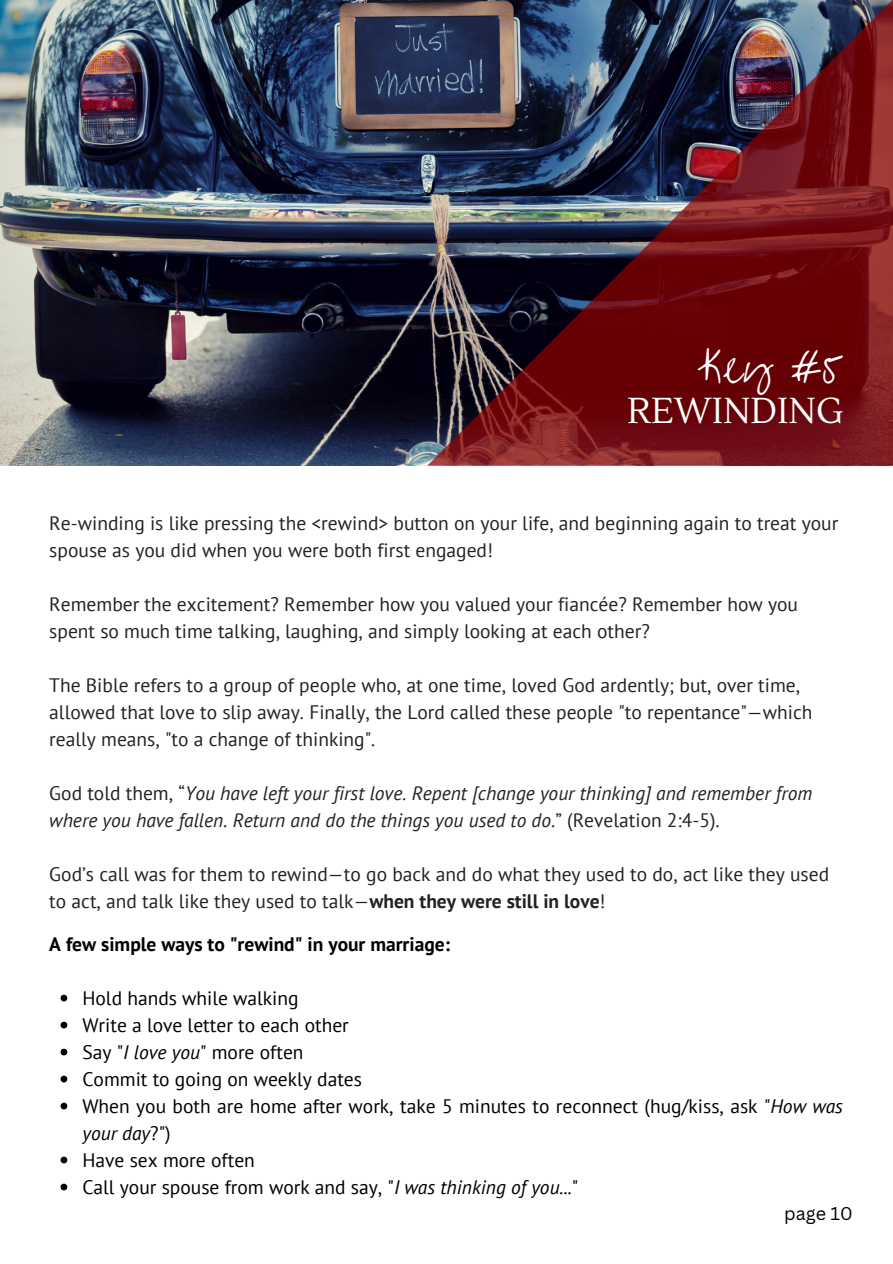
<style>
.page{position:relative;width:893px;height:1264px;background:#fff}
.page>*{position:absolute;margin:0;border:0;box-sizing:border-box;transform-origin:0 0}
.t1{font:39px "Overthe Rainbow";color:#fff}
.t2{font:36px "Lustria";color:#fff}
.t3{font:19.5px/27px "PT Sans";color:#222}
.t4{font:19.5px/27px "PT Sans";color:#000}
.t5{font:italic 19.5px/27px "PT Sans";color:#222}
.t6{font:700 19.5px "PT Sans";color:#000}
.t7{font:18px "Canva Sans";color:#000}
.s1{font-style:normal}
.s2{font-weight:700}
.s3{font-style:italic}
</style>
<div class="page">
<img style="left:0;top:0;width:427px;height:465px">
<img style="left:427px;top:0;width:465px;height:466px">
<svg style="left:61px;top:994px;width:6px;height:7px"></svg>
<svg style="left:61px;top:1021px;width:6px;height:7px"></svg>
<svg style="left:61px;top:1048px;width:6px;height:7px"></svg>
<svg style="left:61px;top:1075px;width:6px;height:7px"></svg>
<svg style="left:61px;top:1102px;width:6px;height:7px"></svg>
<svg style="left:61px;top:1156px;width:6px;height:7px"></svg>
<svg style="left:61px;top:1183px;width:6px;height:7px"></svg>
<h1 class="t1" style="left:697px;top:347px;width:148px">Key #5</h1>
<h2 class="t2" style="left:627px;top:389px;width:218px">REWINDING</h2>
<p class="t3" style="left:49px;top:509px;width:790px">Re-winding is like pressing the &lt;rewind&gt; button on your life, and beginning again to treat your spouse as you did when you were both first engaged!</p>
<p class="t3" style="left:49px;top:590px;width:750px">Remember the excitement? Remember how you valued your fiancée? Remember how you spent so much time talking, laughing, and simply looking at each other?</p>
<p class="t3" style="left:49px;top:671px;width:764px">The Bible refers to a group of people who, at one time, loved God ardently; but, over time, allowed that love to slip away. Finally, the Lord called these people "to repentance"—which really means, "to a change of thinking".</p>
<p class="t5" style="left:49px;top:779px;width:764px"><span class="s1">God told them, “</span>You have left your first love. Repent [change your thinking] and remember from where you have fallen. Return and do the things you used to do<span class="s1">.” (Revelation 2:4-5).</span></p>
<p class="t3" style="left:49px;top:860px;width:781px">God’s call was for them to rewind—to go back and do what they used to do, act like they used to act, and talk like they used to talk—<span class="s2">when they were still in love</span>!</p>
<p class="t6" style="left:49px;top:931px;width:402px">A few simple ways to "rewind" in your marriage:</p>
<p class="t4" style="left:82px;top:984px;width:762px">Hold hands while walking<br>Write a love letter to each other<br>Say "<span class="s3">I love you</span>" more often<br>Commit to going on weekly dates<br>When you both are home after work, take 5 minutes to reconnect (hug/kiss, ask "<span class="s3">How was your day</span>?")<br>Have sex more often<br>Call your spouse from work and say, "<span class="s3">I was thinking of you...</span>"</p>
<p class="t7" style="left:784px;top:1201px;width:70px">page 10</p>
</div>
